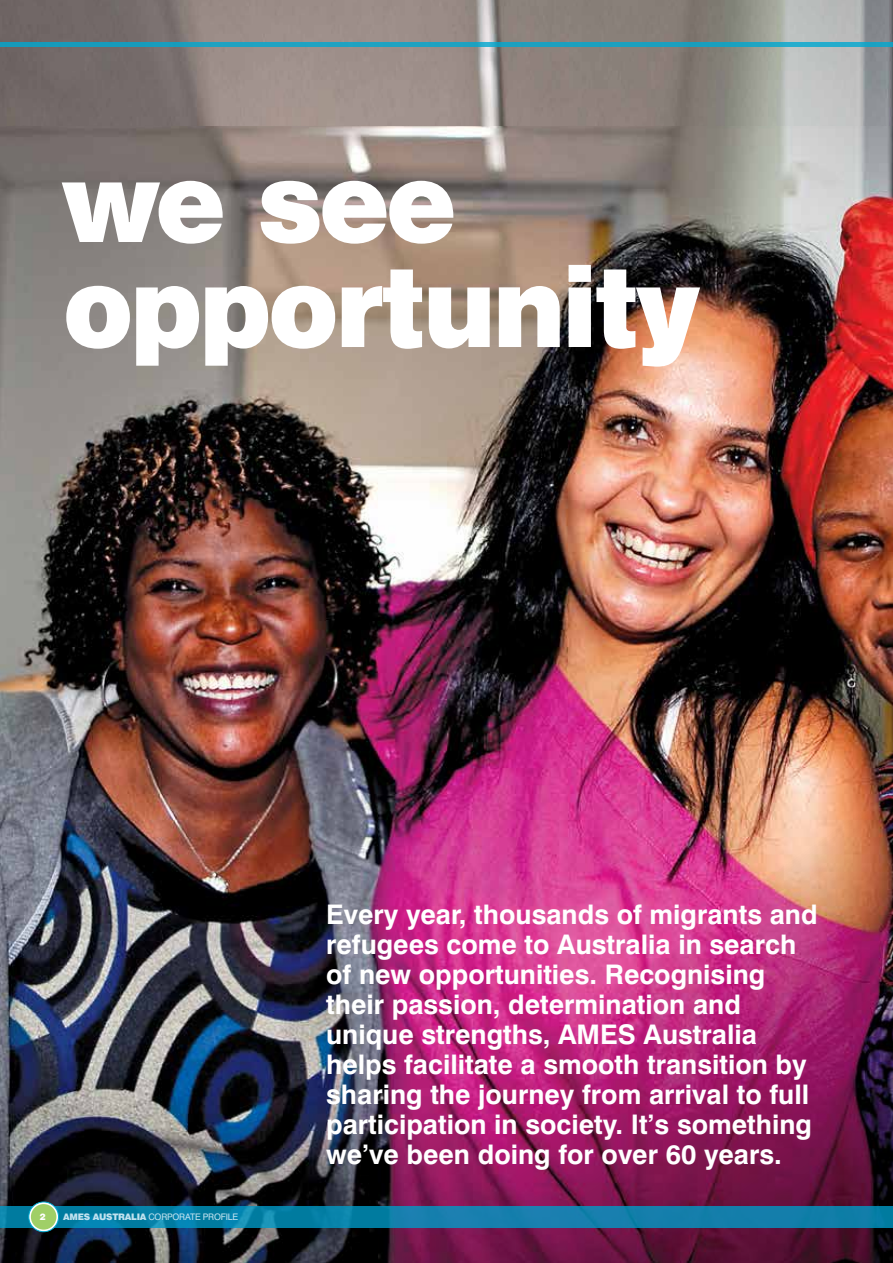
<style>
.page{position:relative;width:893px;height:1263px;background:#fff}
.page>*{position:absolute;margin:0;border:0;box-sizing:border-box;transform-origin:0 0}
.t1{font:105px/105px "Swiss 721 BT Black No 2";letter-spacing:-.025em;color:#fff}
.t2{font:700 27px/30px "Swiss 721 BT";color:#fff}
.t3{font:9px "Swiss 721 BT";letter-spacing:-.025em;color:#c1e2ef}
.t4{font:900 9px "Swiss 721 BT";color:#fff}
.s1{font-weight:900}
</style>
<div class="page">
<img style="left:0;top:125px;width:893px;height:236px">
<img style="left:0;top:0;width:893px;height:125px">
<img style="left:0;top:361px;width:893px;height:902px">
<svg style="left:0;top:1206px;width:893px;height:21px;background:#0d7fa9"></svg>
<svg style="left:0;top:43px;width:893px;height:4px;background:#1ca1c0"></svg>
<svg style="left:29px;top:1202px;width:30px;height:30px"></svg>
<div style="left:28px;top:1201px;width:31px;height:31px;border:1px solid #00a8d0;border-radius:50%"></div>
<div style="left:31px;top:1204px;width:25px;height:25px;background:#a0cf67;border-radius:50%"></div>
<h1 class="t1" style="left:63px;top:146px;width:637px">we see opportunity</h1>
<p class="t4" style="left:40px;top:1212px;width:7px">2</p>
<p class="t3" style="left:63px;top:1212px;width:177px"><span class="s1">AMES AUSTRALIA</span> CORPORATE PROFILE</p>
<p class="t2" style="left:326px;top:899px;width:493px">Every year, thousands of migrants and refugees come to Australia in search of new opportunities. Recognising their passion, determination and unique strengths, AMES Australia helps facilitate a smooth transition by sharing the journey from arrival to full participation in society. It’s something we’ve been doing for over 60 years.</p>
</div>
